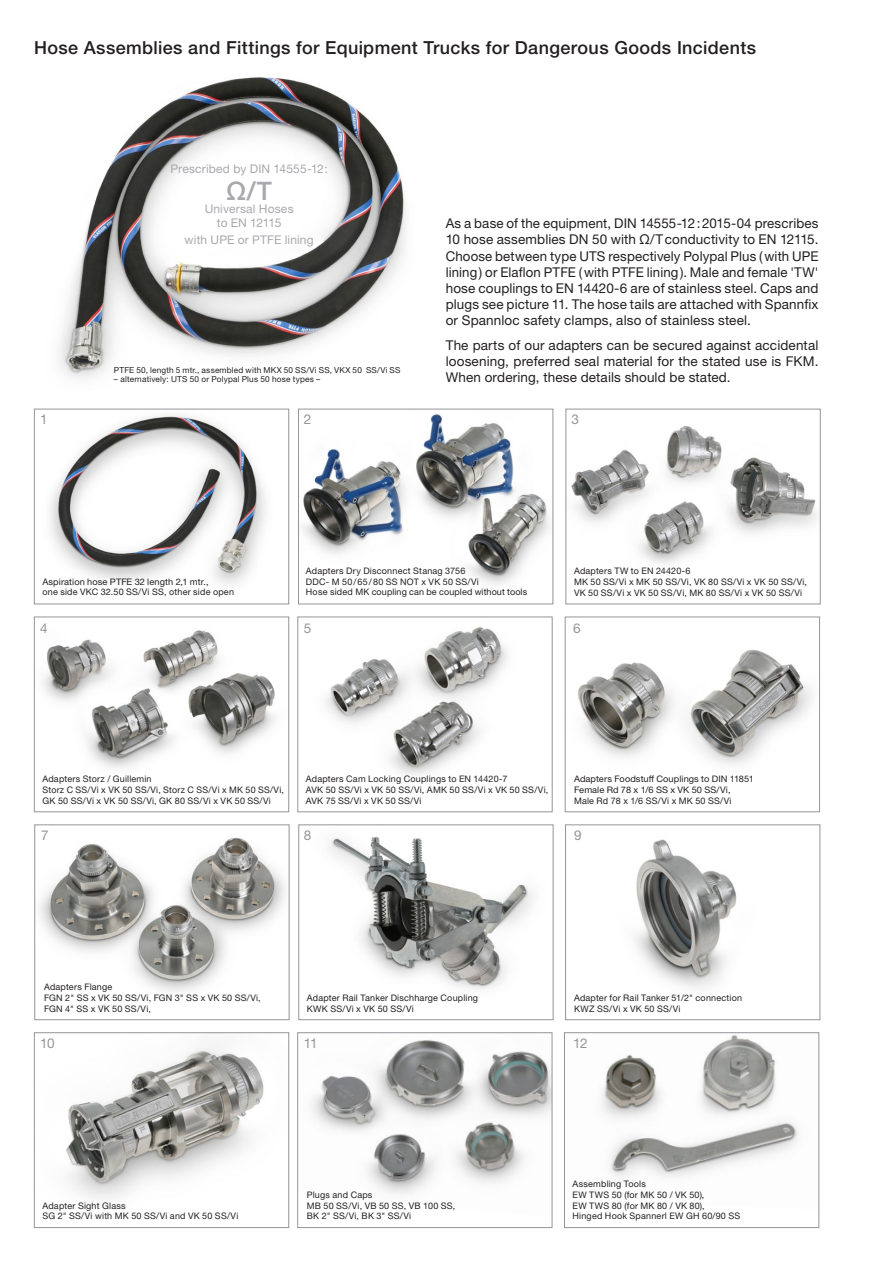
<style>
.page{position:relative;width:893px;height:1263px;background:#fff}
.page>*{position:absolute;margin:0;border:0;box-sizing:border-box;transform-origin:0 0}
.t1{font:500 25.5px "Helvetica Neue LTW1 G";color:#a8a9ad}
.Headline_RS_englisch{font:500 18px "Helvetica Neue LTW1 G";letter-spacing:.02em;color:#231f20}
.t2{font:13.5px/16.2px "Helvetica Neue LTW1 G";letter-spacing:.01em;color:#231f20;text-align:justify}
.t3{font:13.5px "Helvetica Neue LTW1 G";color:#939598}
.t4{font:12px/13.5px "Helvetica Neue LTW1 G";letter-spacing:.01em;color:#a8a9ad;text-align:center}
.t5{font:9px/10.8px "Helvetica Neue LTW1 G";letter-spacing:.02em;color:#231f20}
.t6{font:8.25px "Helvetica Neue LTW1 G";letter-spacing:.025em;color:#231f20}
</style>
<div class="page">
<img style="left:59px;top:77px;width:348px;height:302px">
<img style="left:49px;top:415px;width:217px;height:170px">
<div style="left:34px;top:409px;width:255px;height:195px;border:1px solid #939598"></div>
<img style="left:302px;top:414px;width:248px;height:171px">
<div style="left:298px;top:409px;width:255px;height:195px;border:1px solid #939598"></div>
<img style="left:571px;top:426px;width:248px;height:138px">
<div style="left:565px;top:409px;width:256px;height:195px;border:1px solid #939598"></div>
<img style="left:43px;top:630px;width:232px;height:138px">
<div style="left:34px;top:617px;width:255px;height:195px;border:1px solid #939598"></div>
<img style="left:326px;top:627px;width:182px;height:149px">
<div style="left:297px;top:617px;width:256px;height:195px;border:1px solid #939598"></div>
<img style="left:578px;top:649px;width:234px;height:117px">
<div style="left:565px;top:617px;width:255px;height:195px;border:1px solid #939598"></div>
<img style="left:39px;top:837px;width:247px;height:155px">
<div style="left:34px;top:824px;width:255px;height:196px;border:1px solid #939598"></div>
<img style="left:329px;top:837px;width:204px;height:152px">
<div style="left:298px;top:824px;width:255px;height:196px;border:1px solid #939598"></div>
<img style="left:635px;top:839px;width:102px;height:150px">
<div style="left:565px;top:824px;width:255px;height:196px;border:1px solid #939598"></div>
<img style="left:66px;top:1045px;width:198px;height:154px">
<div style="left:34px;top:1032px;width:255px;height:196px;border:1px solid #939598"></div>
<img style="left:311px;top:1040px;width:239px;height:155px">
<div style="left:297px;top:1032px;width:255px;height:196px;border:1px solid #939598"></div>
<img style="left:601px;top:1035px;width:198px;height:143px">
<div style="left:564px;top:1032px;width:255px;height:196px;border:1px solid #939598"></div>
<p class="Headline_RS_englisch" style="left:34px;top:37px;width:723px">Hose Assemblies and Fittings for Equipment Trucks for Dangerous Goods Incidents</p>
<p class="t3" style="left:40px;top:411px;width:9px">1</p>
<p class="t4" style="left:170px;top:161px;width:159px">Prescribed by DIN 14555-12:</p>
<p class="t1" style="left:226px;top:175px;width:47px">Ω/T</p>
<p class="t4" style="left:205px;top:202px;width:90px">Universal Hoses to EN 12115</p>
<p class="t4" style="left:185px;top:233px;width:131px">with UPE or PTFE lining</p>
<p class="t6" style="left:114px;top:364px;width:288px">PTFE 50, length 5 mtr., assembled with MKX 50 SS/Vi SS, VKX 50 SS/Vi SS</p>
<p class="t6" style="left:114px;top:374px;width:208px">– alternatively: UTS 50 or Polypal Plus 50 hose types –</p>
<p class="t2" style="left:446px;top:215px;width:374px">As a base of the equipment, DIN 14555-12:2015-04 prescribes 10 hose assemblies DN 50 with Ω/Tconductivity to EN 12115.<br>Choose between type UTS respectively Polypal Plus (with UPE lining) or Elaflon PTFE (with PTFE lining). Male and female 'TW' hose couplings to EN 14420-6 are of stainless steel. Caps and plugs see picture 11. The hose tails are attached with Spannfix or Spannloc safety clamps, also of stainless steel.</p>
<p class="t2" style="left:446px;top:337px;width:374px">The parts of our adapters can be secured against accidental loosening, preferred seal material for the stated use is FKM.<br>When ordering, these details should be stated.</p>
<p class="t3" style="left:304px;top:411px;width:9px">2</p>
<p class="t3" style="left:572px;top:411px;width:9px">3</p>
<p class="t5" style="left:42px;top:576px;width:193px">Aspiration hose PTFE 32 length 2,1 mtr.,<br>one side VKC 32.50 SS/Vi SS, other side open</p>
<p class="t5" style="left:306px;top:565px;width:223px">Adapters Dry Disconnect Stanag 3756<br>DDC- M 50/65/80 SS NOT x VK 50 SS/Vi<br>Hose sided MK coupling can be coupled without tools</p>
<p class="t5" style="left:574px;top:565px;width:234px">Adapters TW to EN 24420-6<br>MK 50 SS/Vi x MK 50 SS/Vi, VK 80 SS/Vi x VK 50 SS/Vi,<br>VK 50 SS/Vi x VK 50 SS/Vi, MK 80 SS/Vi x VK 50 SS/Vi</p>
<p class="t3" style="left:40px;top:620px;width:9px">4</p>
<p class="t3" style="left:304px;top:620px;width:9px">5</p>
<p class="t3" style="left:573px;top:620px;width:9px">6</p>
<p class="t5" style="left:42px;top:773px;width:243px">Adapters Storz / Guillemin<br>Storz C SS/Vi x VK 50 SS/Vi, Storz C SS/Vi x MK 50 SS/Vi,<br>GK 50 SS/Vi x VK 50 SS/Vi, GK 80 SS/Vi x VK 50 SS/Vi</p>
<p class="t5" style="left:306px;top:773px;width:244px">Adapters Cam Locking Couplings to EN 14420-7<br>AVK 50 SS/Vi x VK 50 SS/Vi, AMK 50 SS/Vi x VK 50 SS/Vi,<br>AVK 75 SS/Vi x VK 50 SS/Vi</p>
<p class="t5" style="left:574px;top:773px;width:182px">Adapters Foodstuff Couplings to DIN 11851<br>Female Rd 78 x 1/6 SS x VK 50 SS/Vi,<br>Male Rd 78 x 1/6 SS/Vi x MK 50 SS/Vi</p>
<p class="t3" style="left:41px;top:827px;width:9px">7</p>
<p class="t3" style="left:304px;top:827px;width:9px">8</p>
<p class="t3" style="left:574px;top:827px;width:9px">9</p>
<p class="t5" style="left:44px;top:981px;width:218px">Adapters Flange<br>FGN 2" SS x VK 50 SS/Vi, FGN 3" SS x VK 50 SS/Vi,<br>FGN 4" SS x VK 50 SS/Vi,</p>
<p class="t5" style="left:307px;top:992px;width:173px">Adapter Rail Tanker Dischharge Coupling<br>KWK SS/Vi x VK 50 SS/Vi</p>
<p class="t5" style="left:574px;top:992px;width:170px">Adapter for Rail Tanker 51/2" connection<br>KWZ SS/Vi x VK 50 SS/Vi</p>
<p class="t3" style="left:40px;top:1034px;width:16px">10</p>
<p class="t3" style="left:304px;top:1034px;width:15px">11</p>
<p class="t3" style="left:573px;top:1034px;width:16px">12</p>
<p class="t5" style="left:42px;top:1200px;width:197px">Adapter Sight Glass<br>SG 2" SS/Vi with MK 50 SS/Vi and VK 50 SS/Vi</p>
<p class="t5" style="left:307px;top:1189px;width:150px">Plugs and Caps<br>MB 50 SS/Vi, VB 50 SS, VB 100 SS,<br>BK 2" SS/Vi, BK 3" SS/Vi</p>
<p class="t5" style="left:573px;top:1178px;width:169px">Assembling Tools<br>EW TWS 50 (for MK 50 / VK 50),<br>EW TWS 80 (for MK 80 / VK 80),<br>Hinged Hook Spannerl EW GH 60/90 SS</p>
</div>
